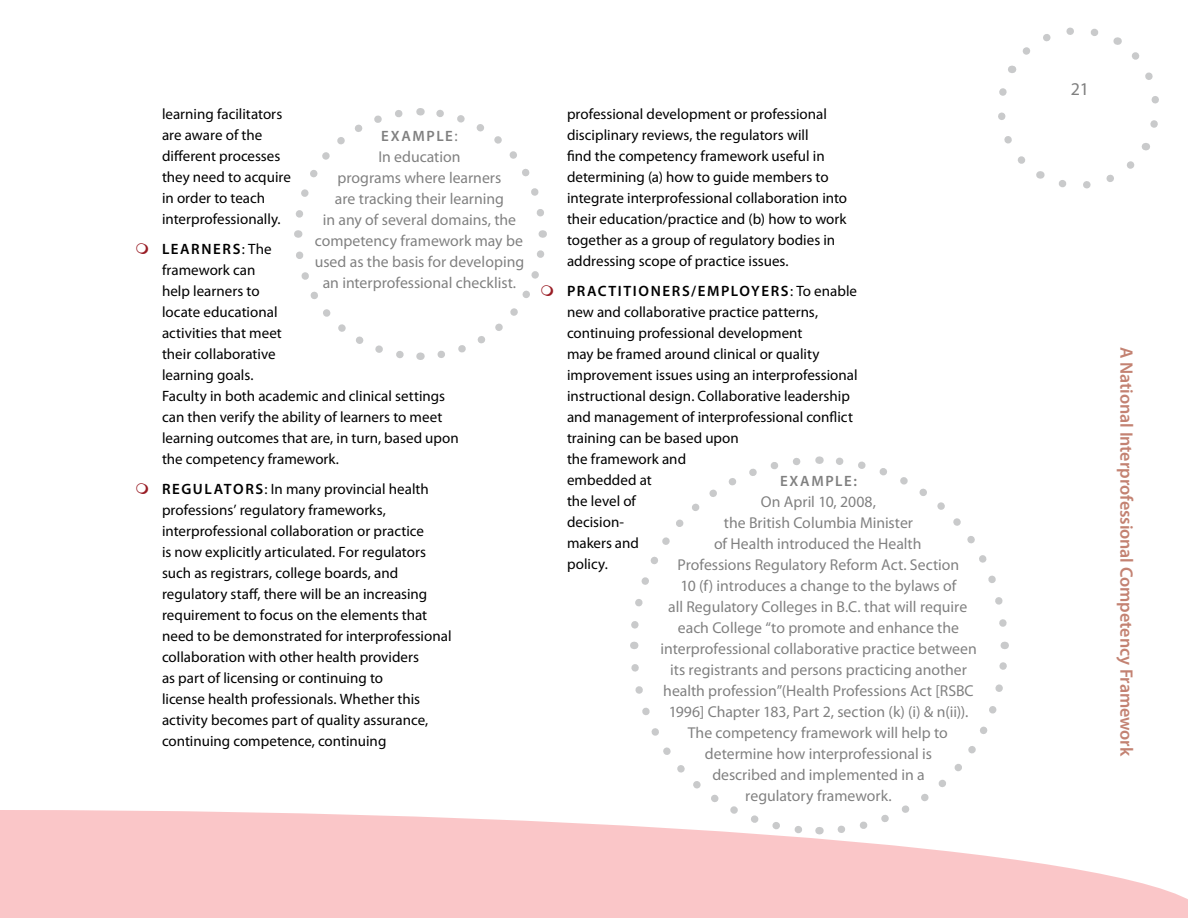
<style>
.page{position:relative;width:1188px;height:918px;background:#fff}
.page>*{position:absolute;margin:0;border:0;box-sizing:border-box;transform-origin:0 0}
.t1{font:600 18px "Myriad Pro";letter-spacing:-.005em;color:#c38272}
.t2{font:18px "Myriad Pro";color:#808080}
.t3{font:15.75px/21px "Myriad Pro";color:#000;text-align:center}
.t4{font:15px/21px "Myriad Pro";color:#000}
.t5{font:600 15px "Myriad Pro";letter-spacing:.105em;color:#000}
.s1{font-weight:600}
.s2{font-weight:400;font-size:15.75px}
</style>
<div class="page">
<svg style="left:1117px;top:37px;width:42px;height:91px"></svg>
<svg style="left:1008px;top:27px;width:91px;height:46px"></svg>
<svg style="left:998px;top:88px;width:43px;height:91px"></svg>
<svg style="left:1058px;top:143px;width:91px;height:46px"></svg>
<svg style="left:0;top:810px;width:1188px;height:108px;background:#faced0"></svg>
<svg style="left:420px;top:108px;width:124px;height:109px"></svg>
<svg style="left:294px;top:110px;width:109px;height:128px"></svg>
<svg style="left:296px;top:251px;width:125px;height:109px"></svg>
<svg style="left:833px;top:642px;width:177px;height:194px"></svg>
<svg style="left:819px;top:456px;width:188px;height:171px"></svg>
<svg style="left:630px;top:458px;width:171px;height:191px"></svg>
<svg style="left:628px;top:664px;width:192px;height:172px"></svg>
<svg style="left:437px;top:230px;width:110px;height:128px"></svg>
<p class="t4" style="left:162px;top:103px;width:130px">learning facilitators are aware of the different processes they need to acquire in order to teach interprofessionally.</p>
<p class="t4" style="left:162px;top:238px;width:298px"><span class="s1">LEARNERS</span>: The<br>framework can<br>help learners to<br>locate educational<br>activities that meet<br>their collaborative<br>learning goals.<br>Faculty in both academic and clinical settings can then verify the ability of learners to meet learning outcomes that are, in turn, based upon the competency framework.</p>
<p class="t5" style="left:162px;top:480px;width:73px">REGULATOR</p>
<p class="t5" style="left:381px;top:126px;width:78px">EXAMPLE<span class="s2">:</span></p>
<p class="t3" style="left:315px;top:146px;width:211px">In education<br>programs where learners<br>are tracking their learning<br>in any of several domains, the competency framework may be used as the basis for developing an interprofessional checklist.</p>
<p class="t4" style="left:162px;top:478px;width:291px;text-indent:94px"><span class="s1">S</span>: In many provincial health professions’ regulatory frameworks, interprofessional collaboration or practice<br>is now explicitly articulated. For regulators such as registrars, college boards, and regulatory staff, there will be an increasing requirement to focus on the elements that need to be demonstrated for interprofessional collaboration with other health providers<br>as part of licensing or continuing to<br>license health professionals. Whether this activity becomes part of quality assurance, continuing competence, continuing</p>
<p class="t4" style="left:567px;top:103px;width:282px">professional development or professional disciplinary reviews, the regulators will<br>find the competency framework useful in determining (a) how to guide members to integrate interprofessional collaboration into their education/practice and (b) how to work together as a group of regulatory bodies in addressing scope of practice issues.</p>
<p class="t5" style="left:567px;top:282px;width:175px">PRACTITIONERS/EMPLOYER</p>
<p class="t4" style="left:567px;top:280px;width:292px;text-indent:214px"><span class="s1">S</span>: To enable new and collaborative practice patterns, continuing professional development<br>may be framed around clinical or quality improvement issues using an interprofessional instructional design. Collaborative leadership and management of interprofessional conflict training can be based upon<br>the framework and<br>embedded at<br>the level of<br>decision-<br>makers and<br>policy.</p>
<p class="t5" style="left:780px;top:472px;width:78px">EXAMPLE:</p>
<p class="t3" style="left:660px;top:491px;width:318px">On April 10, 2008,<br>the British Columbia Minister<br>of Health introduced the Health<br>Professions Regulatory Reform Act. Section<br>10 (f) introduces a change to the bylaws of<br>all Regulatory Colleges in B.C. that will require each College “to promote and enhance the interprofessional collaborative practice between its registrants and persons practicing another health profession”(Health Professions Act [RSBC 1996] Chapter 183, Part 2, section (k) (i) &amp; n(ii)).<br>The competency framework will help to determine how interprofessional is<br>described and implemented in a<br>regulatory framework.</p>
<p class="t2" style="left:1071px;top:77px;width:20px">21</p>
<p class="t1" style="left:1138px;top:347px;width:411px;rotate:90deg">A NATIONAL INTERPROFESSIONAL COMPETENCY FRAMEWORK</p>
</div>
